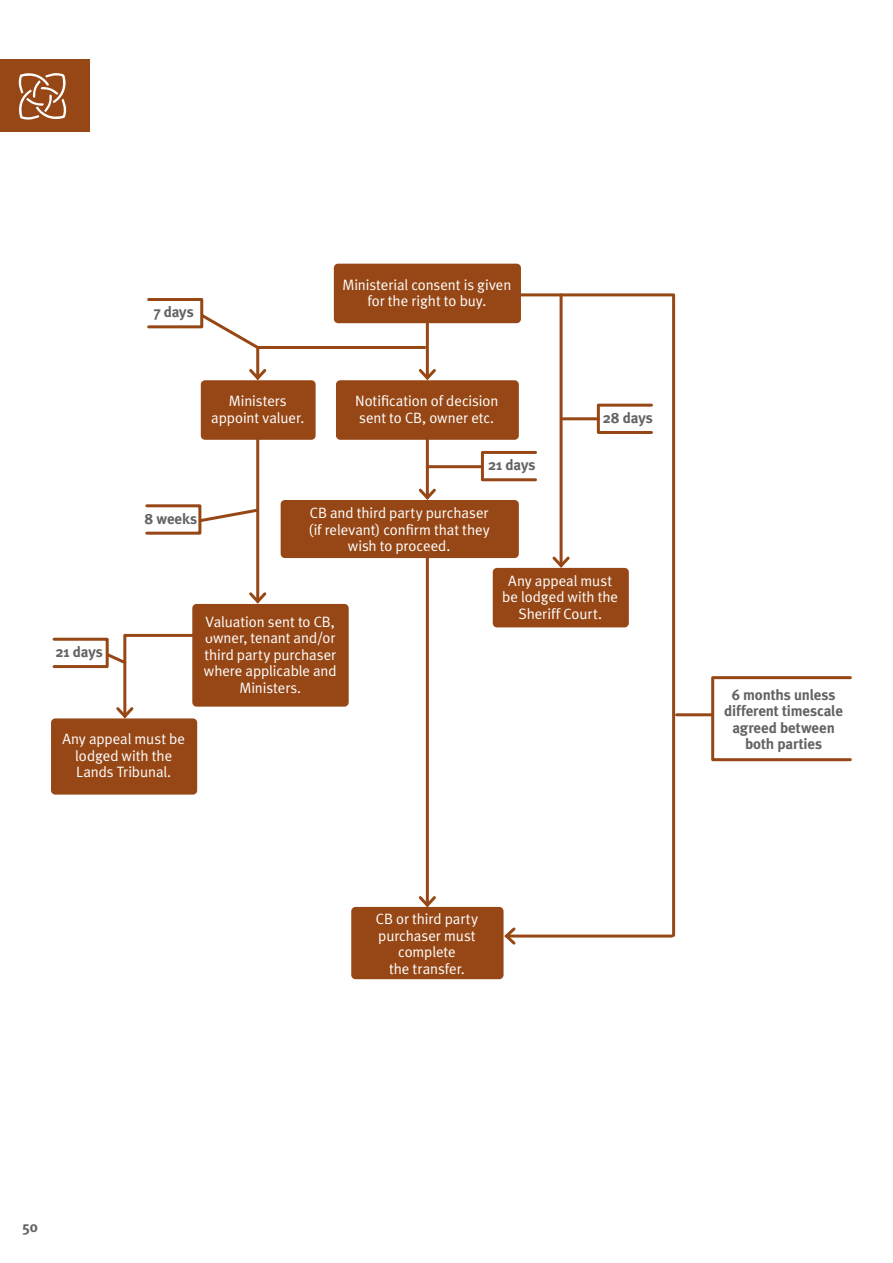
<style>
.page{position:relative;width:893px;height:1263px;background:#fff}
.page>*{position:absolute;margin:0;border:0;box-sizing:border-box;transform-origin:0 0}
.t1{font:15px/16.5px "Meta Plus Normal";letter-spacing:-.005em;color:#fff;text-align:center}
.t2{font:700 15px/16.5px "Meta Plus";letter-spacing:-.01em;color:#646363;text-align:center}
.t3{font:700 15px "Meta Plus";color:#646363}
</style>
<div class="page">
<div style="left:0;top:60px;width:89px;height:72px;background:#964715"></div>
<svg style="left:19px;top:73px;width:47px;height:47px"></svg>
<div style="left:336px;top:380px;width:183px;height:60px;background:#964715;border-radius:4px"></div>
<div style="left:201px;top:380px;width:115px;height:60px;background:#964715;border-radius:4px"></div>
<div style="left:192px;top:604px;width:157px;height:103px;background:#964715;border-radius:4px"></div>
<div style="left:281px;top:500px;width:238px;height:58px;background:#964715;border-radius:4px"></div>
<div style="left:351px;top:907px;width:153px;height:72px;background:#964715;border-radius:4px"></div>
<div style="left:51px;top:718px;width:146px;height:77px;background:#964715;border-radius:4px"></div>
<div style="left:493px;top:568px;width:136px;height:59px;background:#964715;border-radius:4px"></div>
<svg style="left:500px;top:293px;width:177px;height:645px"></svg>
<hr style="left:426px;top:321px;width:3px;height:57px;background:#964715">
<svg style="left:416px;top:366px;width:23px;height:15px"></svg>
<hr style="left:426px;top:431px;width:3px;height:67px;background:#964715">
<svg style="left:418px;top:486px;width:18px;height:14px"></svg>
<hr style="left:426px;top:552px;width:3px;height:353px;background:#964715">
<svg style="left:416px;top:893px;width:23px;height:14px"></svg>
<hr style="left:256px;top:349px;width:3px;height:29px;background:#964715">
<svg style="left:246px;top:366px;width:23px;height:15px"></svg>
<hr style="left:256px;top:436px;width:3px;height:165px;background:#964715">
<svg style="left:249px;top:589px;width:18px;height:15px"></svg>
<hr style="left:123px;top:635px;width:3px;height:81px;background:#964715">
<svg style="left:114px;top:704px;width:22px;height:15px"></svg>
<hr style="left:560px;top:295px;width:3px;height:271px;background:#964715">
<svg style="left:550px;top:554px;width:22px;height:16px"></svg>
<hr style="left:259px;top:346px;width:166px;height:3px;background:#964715">
<hr style="left:126px;top:634px;width:84px;height:3px;background:#964715">
<hr style="left:562px;top:417px;width:36px;height:3px;background:#964715">
<hr style="left:428px;top:465px;width:54px;height:3px;background:#964715">
<svg style="left:198px;top:311px;width:62px;height:41px"></svg>
<svg style="left:201px;top:506px;width:59px;height:18px"></svg>
<svg style="left:109px;top:650px;width:18px;height:17px"></svg>
<hr style="left:506px;top:934px;width:166px;height:3px;background:#964715">
<svg style="left:502px;top:925px;width:16px;height:22px"></svg>
<div style="left:147px;top:298px;width:56px;height:30px;border:3px solid #964715"></div>
<div style="left:145px;top:504px;width:56px;height:31px;border:3px solid #964715"></div>
<div style="left:53px;top:638px;width:56px;height:30px;border:3px solid #964715"></div>
<div style="left:481px;top:451px;width:56px;height:30px;border:3px solid #964715"></div>
<div style="left:597px;top:404px;width:56px;height:30px;border:3px solid #964715"></div>
<hr style="left:677px;top:713px;width:35px;height:3px;background:#964715">
<div style="left:711px;top:676px;width:141px;height:85px;border:3px solid #964715"></div>
<div style="left:334px;top:264px;width:187px;height:59px;background:#964715;border-radius:4px"></div>
<p class="t2" style="left:56px;top:643px;width:49px">21 days</p>
<p class="t2" style="left:154px;top:303px;width:41px">7 days</p>
<p class="t1" style="left:342px;top:276px;width:170px">Ministerial consent is given for the right to buy.</p>
<p class="t2" style="left:144px;top:511px;width:54px">8 weeks</p>
<p class="t1" style="left:211px;top:393px;width:95px">Ministers appoint valuer.</p>
<p class="t1" style="left:355px;top:393px;width:145px;text-align:left">Notification of decision sent to CB, owner etc.</p>
<p class="t2" style="left:488px;top:456px;width:49px">21 days</p>
<p class="t1" style="left:309px;top:505px;width:183px">CB and third party purchaser (if relevant) confirm that they wish to proceed.</p>
<p class="t2" style="left:603px;top:409px;width:52px">28 days</p>
<p class="t1" style="left:204px;top:613px;width:134px">Valuation sent to CB, owner, tenant and/or third party purchaser where applicable and<br>Ministers.</p>
<p class="t1" style="left:502px;top:572px;width:117px">Any appeal must be lodged with the<br>Sheriff Court.</p>
<p class="t1" style="left:62px;top:731px;width:124px">Any appeal must be lodged with the<br>Lands Tribunal.</p>
<p class="t1" style="left:376px;top:911px;width:104px">CB or third party purchaser must complete<br>the transfer.</p>
<p class="t2" style="left:724px;top:686px;width:120px">6 months unless different timescale agreed between both parties</p>
<p class="t3" style="left:22px;top:1218px;width:18px">50</p>
</div>
